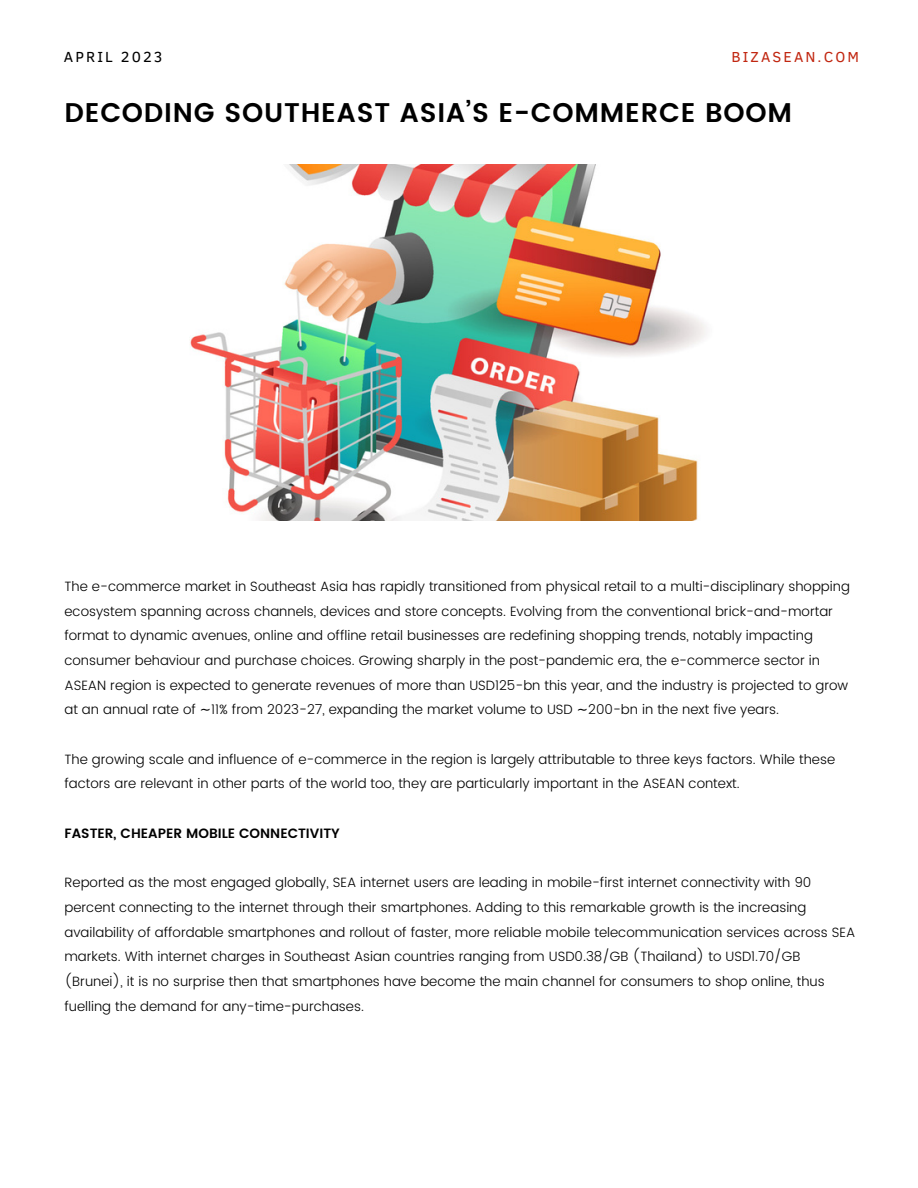
<style>
.page{position:relative;width:918px;height:1188px;background:#fff}
.page>*{position:absolute;margin:0;border:0;box-sizing:border-box;transform-origin:0 0}
.t1{font:600 27px "Poppins";letter-spacing:.03em;color:#000}
.t2{font:15px "Clear Sans";letter-spacing:.14em;color:#000}
.t3{font:14.85px "Clear Sans";letter-spacing:.14em;color:#c12711}
.t4{font:300 13.5px/24.8px "Poppins";color:#000}
.t5{font:600 13.5px "Poppins";color:#000}
.s1{font-family:"DejaVu Sans";font-weight:400}
</style>
<div class="page">
<img style="left:190px;top:164px;width:516px;height:357px">
<p class="t2" style="left:64px;top:45px;width:100px">APRIL 2023</p>
<p class="t3" style="left:732px;top:46px;width:129px">BIZASEAN.COM</p>
<h1 class="t1" style="left:64px;top:97px;width:729px">DECODING SOUTHEAST ASIA’S E-COMMERCE BOOM</h1>
<p class="t4" style="left:64px;top:574px;width:787px">The e-commerce market in Southeast Asia has rapidly transitioned from physical retail to a multi-disciplinary shopping ecosystem spanning across channels, devices and store concepts. Evolving from the conventional brick-and-mortar format to dynamic avenues, online and offline retail businesses are redefining shopping trends, notably impacting consumer behaviour and purchase choices. Growing sharply in the post-pandemic era, the e-commerce sector in ASEAN region is expected to generate revenues of more than USD125-bn this year, and the industry is projected to grow at an annual rate of <span class="s1">∼</span>11% from 2023-27, expanding the market volume to USD <span class="s1">∼</span>200-bn in the next five years.</p>
<p class="t4" style="left:64px;top:747px;width:772px">The growing scale and influence of e-commerce in the region is largely attributable to three keys factors. While these factors are relevant in other parts of the world too, they are particularly important in the ASEAN context.</p>
<p class="t5" style="left:64px;top:825px;width:277px">FASTER, CHEAPER MOBILE CONNECTIVITY</p>
<p class="t4" style="left:64px;top:870px;width:792px">Reported as the most engaged globally, SEA internet users are leading in mobile-first internet connectivity with 90 percent connecting to the internet through their smartphones. Adding to this remarkable growth is the increasing availability of affordable smartphones and rollout of faster, more reliable mobile telecommunication services across SEA markets. With internet charges in Southeast Asian countries ranging from USD0.38/GB (Thailand) to USD1.70/GB (Brunei), it is no surprise then that smartphones have become the main channel for consumers to shop online, thus fuelling the demand for any-time-purchases.</p>
</div>
